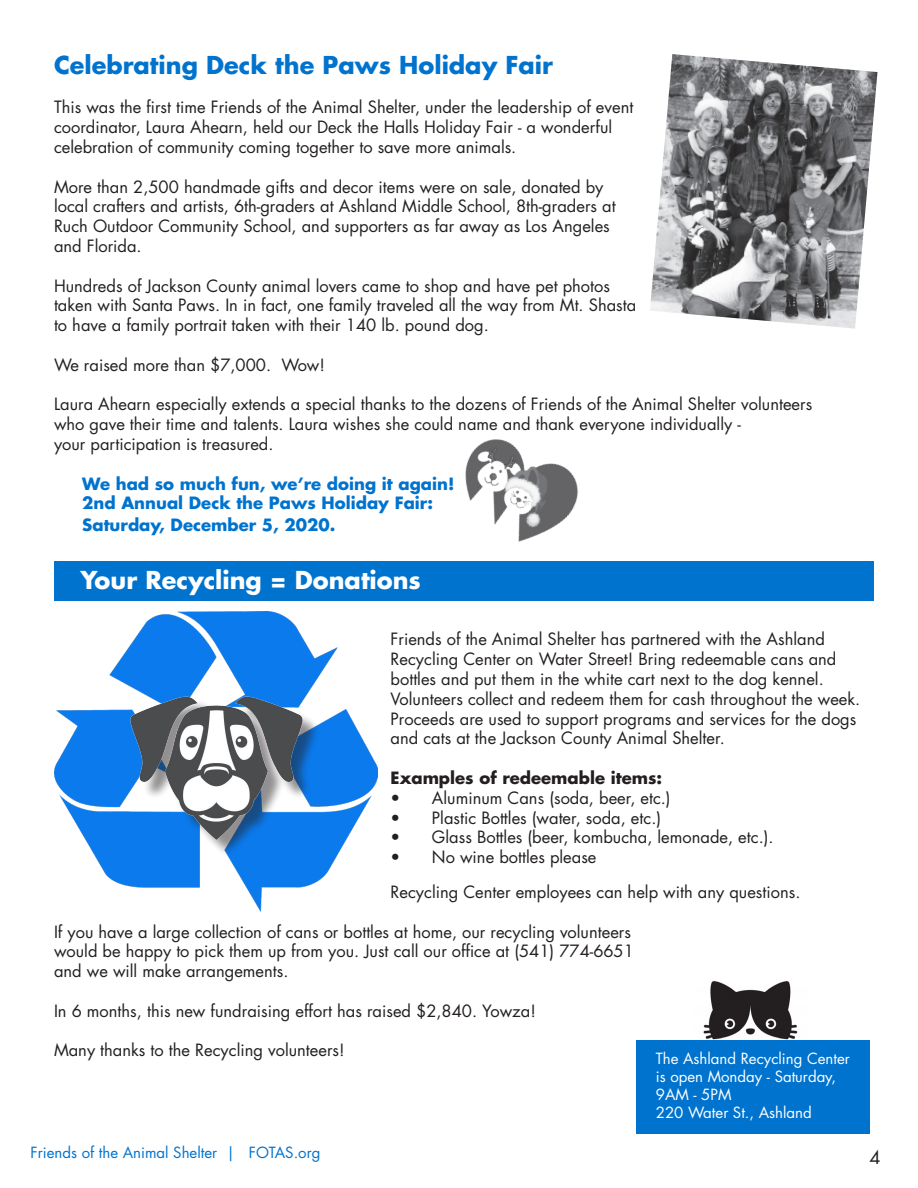
<style>
.page{position:relative;width:918px;height:1188px;background:#fff}
.page>*{position:absolute;margin:0;border:0;box-sizing:border-box;transform-origin:0 0}
.t1{font:700 24px "Futura Std";color:#0073ce}
.t2{font:700 24px "Futura Std";color:#fff}
.t3{font:18px "Futura Std";color:#231f20}
.t4{font:16.5px/19.8px "Futura Std";color:#231f20}
.t5{font:700 16.5px/21.6px "Futura Std";color:#0073ce}
.t6{font:700 16.5px "Futura Std";color:#231f20}
.t7{font:15px "Futura Std";color:#fff}
.t8{font:15px "Futura Std";color:#0073ce}
</style>
<div class="page">
<img style="left:54px;top:612px;width:323px;height:300px">
<img style="left:115px;top:684px;width:216px;height:179px">
<div style="left:636px;top:1040px;width:234px;height:94px;background:#0073ce"></div>
<img style="left:703px;top:980px;width:95px;height:60px">
<div style="left:55px;top:561px;width:819px;height:40px;background:#0073ce"></div>
<img style="left:650px;top:54px;width:228px;height:275px">
<img style="left:465px;top:439px;width:113px;height:104px">
<p class="t1" style="left:54px;top:49px;width:501px">Celebrating Deck the Paws Holiday Fair</p>
<p class="t4" style="left:54px;top:98px;width:581px">This was the first time Friends of the Animal Shelter, under the leadership of event coordinator, Laura Ahearn, held our Deck the Halls Holiday Fair - a wonderful</p>
<p class="t4" style="left:54px;top:137px;width:464px">celebration of community coming together to save more animals.</p>
<p class="t4" style="left:54px;top:177px;width:551px">More than 2,500 handmade gifts and decor items were on sale, donated by</p>
<p class="t4" style="left:54px;top:197px;width:563px">local crafters and artists, 6th-graders at Ashland Middle School, 8th-graders at</p>
<p class="t4" style="left:54px;top:216px;width:557px">Ruch Outdoor Community School, and supporters as far away as Los Angeles</p>
<p class="t4" style="left:54px;top:236px;width:89px">and Florida.</p>
<p class="t4" style="left:54px;top:276px;width:584px">Hundreds of Jackson County animal lovers came to shop and have pet photos taken with Santa Paws. In in fact, one family traveled all the way from Mt. Shasta to have a family portrait taken with their 140 lb. pound dog.</p>
<p class="t4" style="left:54px;top:355px;width:273px">We raised more than $7,000. Wow!</p>
<p class="t4" style="left:54px;top:395px;width:760px">Laura Ahearn especially extends a special thanks to the dozens of Friends of the Animal Shelter volunteers</p>
<p class="t4" style="left:54px;top:414px;width:688px">who gave their time and talents. Laura wishes she could name and thank everyone individually -</p>
<p class="t4" style="left:54px;top:434px;width:221px">your participation is treasured.</p>
<p class="t5" style="left:82px;top:472px;width:374px">We had so much fun, we’re doing it again!</p>
<p class="t5" style="left:82px;top:492px;width:352px">2nd Annual Deck the Paws Holiday Fair:<br>Saturday, December 5, 2020.</p>
<p class="t2" style="left:80px;top:565px;width:342px">Your Recycling = Donations</p>
<p class="t4" style="left:391px;top:630px;width:471px">Friends of the Animal Shelter has partnered with the Ashland Recycling Center on Water Street! Bring redeemable cans and bottles and put them in the white cart next to the dog kennel.<br>Volunteers collect and redeem them for cash throughout the week.<br>Proceeds are used to support programs and services for the dogs and cats at the Jackson County Animal Shelter.</p>
<p class="t6" style="left:391px;top:767px;width:273px">Examples of redeemable items:</p>
<p class="t4" style="left:391px;top:788px;width:282px">• Aluminum Cans (soda, beer, etc.)</p>
<p class="t4" style="left:391px;top:808px;width:272px">• Plastic Bottles (water, soda, etc.)</p>
<p class="t4" style="left:391px;top:828px;width:384px">• Glass Bottles (beer, kombucha, lemonade, etc.).</p>
<p class="t4" style="left:391px;top:847px;width:207px">• No wine bottles please</p>
<p class="t4" style="left:391px;top:882px;width:411px">Recycling Center employees can help with any questions.</p>
<p class="t4" style="left:54px;top:922px;width:579px">If you have a large collection of cans or bottles at home, our recycling volunteers</p>
<p class="t4" style="left:54px;top:942px;width:581px">would be happy to pick them up from you. Just call our office at (541) 774-6651</p>
<p class="t4" style="left:54px;top:961px;width:236px">and we will make arrangements.</p>
<p class="t4" style="left:54px;top:1001px;width:483px">In 6 months, this new fundraising effort has raised $2,840. Yowza!</p>
<p class="t4" style="left:54px;top:1041px;width:292px">Many thanks to the Recycling volunteers!</p>
<p class="t7" style="left:656px;top:1048px;width:196px">The Ashland Recycling Center</p>
<p class="t7" style="left:656px;top:1066px;width:182px">is open Monday - Saturday,</p>
<p class="t7" style="left:656px;top:1084px;width:77px">9AM - 5PM</p>
<p class="t7" style="left:656px;top:1102px;width:158px">220 Water St., Ashland</p>
<p class="t8" style="left:31px;top:1143px;width:291px">Friends of the Animal Shelter | FOTAS.org</p>
<p class="t3" style="left:869px;top:1146px;width:13px">4</p>
</div>
